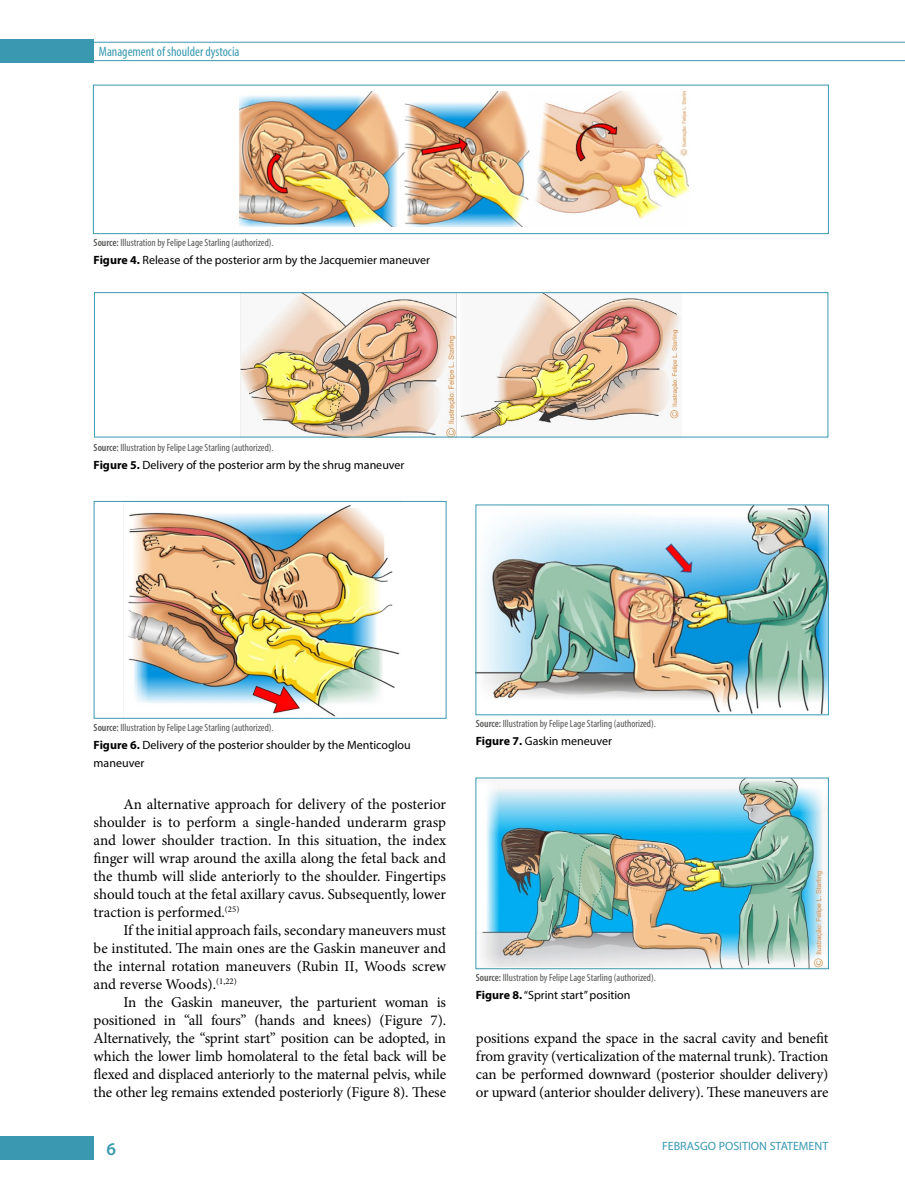
<style>
.page{position:relative;width:905px;height:1202px;background:#fff}
.page>*{position:absolute;margin:0;border:0;box-sizing:border-box;transform-origin:0 0}
.t1{font:600 18px "Myriad Pro";color:#3a99b0}
.t2{font:15px/18px "Minion Pro";letter-spacing:-.01em;color:#000;text-align:justify}
.t3{font:condensed 13.5px "Myriad Pro";color:#3a99b0}
.t4{font:12px/18px "Myriad Pro";color:#000}
.t5{font:12px "Myriad Pro";color:#3a99b0}
.t6{font:condensed 10.5px "Myriad Pro";color:#575756}
.s1{font-weight:600}
.s2{font-weight:700}
</style>
<div class="page">
<div style="left:0;top:1135px;width:93px;height:23px;background:#3a99b0"></div>
<hr style="left:94px;top:60px;width:810px;height:1px;background:#3a99b0">
<hr style="left:94px;top:42px;width:810px;height:1px;background:#3a99b0">
<div style="left:0;top:40px;width:93px;height:23px;background:#3a99b0"></div>
<img style="left:239px;top:92px;width:449px;height:134px">
<div style="left:93px;top:85px;width:735px;height:149px;border:1px solid #3a99b0"></div>
<img style="left:240px;top:294px;width:441px;height:141px">
<div style="left:94px;top:292px;width:734px;height:145px;border:1px solid #3a99b0"></div>
<img style="left:128px;top:505px;width:272px;height:211px">
<div style="left:94px;top:501px;width:352px;height:217px;border:1px solid #3a99b0"></div>
<img style="left:477px;top:506px;width:349px;height:207px">
<img style="left:482px;top:779px;width:344px;height:187px">
<p class="t3" style="left:99px;top:43px;width:142px">Management of shoulder dystocia</p>
<p class="t6" style="left:94px;top:236px;width:181px"><span class="s1">Source:</span> Illustration by Felipe Lage Starling (authorized).</p>
<p class="t4" style="left:94px;top:251px;width:338px"><span class="s2">Figure 4.</span> Release of the posterior arm by the Jacquemier maneuver</p>
<p class="t6" style="left:94px;top:440px;width:181px"><span class="s1">Source:</span> Illustration by Felipe Lage Starling (authorized).</p>
<p class="t4" style="left:94px;top:455px;width:312px"><span class="s2">Figure 5.</span> Delivery of the posterior arm by the shrug maneuver</p>
<p class="t6" style="left:94px;top:721px;width:181px"><span class="s1">Source:</span> Illustration by Felipe Lage Starling (authorized).</p>
<p class="t4" style="left:94px;top:735px;width:319px"><span class="s2">Figure 6.</span> Delivery of the posterior shoulder by the Menticoglou maneuver</p>
<p class="t2" style="left:94px;top:794px;width:354px;text-indent:30px">An alternative approach for delivery of the posterior shoulder is to perform a single-handed underarm grasp and lower shoulder traction. In this situation, the index finger will wrap around the axilla along the fetal back and the thumb will slide anteriorly to the shoulder. Fingertips should touch at the fetal axillary cavus. Subsequently, lower traction is performed.<sup>(25)</sup></p>
<p class="t2" style="left:94px;top:920px;width:354px;text-indent:30px">If the initial approach fails, secondary maneuvers must be instituted. The main ones are the Gaskin maneuver and the internal rotation maneuvers (Rubin II, Woods screw and reverse Woods).<sup>(1,22)</sup></p>
<p class="t2" style="left:94px;top:992px;width:354px;text-indent:30px">In the Gaskin maneuver, the parturient woman is positioned in “all fours” (hands and knees) (Figure 7).<br>Alternatively, the “sprint start” position can be adopted, in which the lower limb homolateral to the fetal back will be flexed and displaced anteriorly to the maternal pelvis, while the other leg remains extended posteriorly (Figure 8). These</p>
<p class="t6" style="left:476px;top:717px;width:181px"><span class="s1">Source:</span> Illustration by Felipe Lage Starling (authorized).</p>
<p class="t4" style="left:476px;top:732px;width:138px"><span class="s2">Figure 7.</span> Gaskin meneuver</p>
<p class="t6" style="left:476px;top:971px;width:181px"><span class="s1">Source:</span> Illustration by Felipe Lage Starling (authorized).</p>
<p class="t4" style="left:476px;top:985px;width:156px"><span class="s2">Figure 8.</span> “Sprint start” position</p>
<p class="t2" style="left:476px;top:1028px;width:354px">positions expand the space in the sacral cavity and benefit from gravity (verticalization of the maternal trunk). Traction can be performed downward (posterior shoulder delivery) or upward (anterior shoulder delivery). These maneuvers are</p>
<p class="t1" style="left:107px;top:1137px;width:11px">6</p>
<p class="t5" style="left:662px;top:1138px;width:168px">FEBRASGO POSITION STATEMENT</p>
</div>
